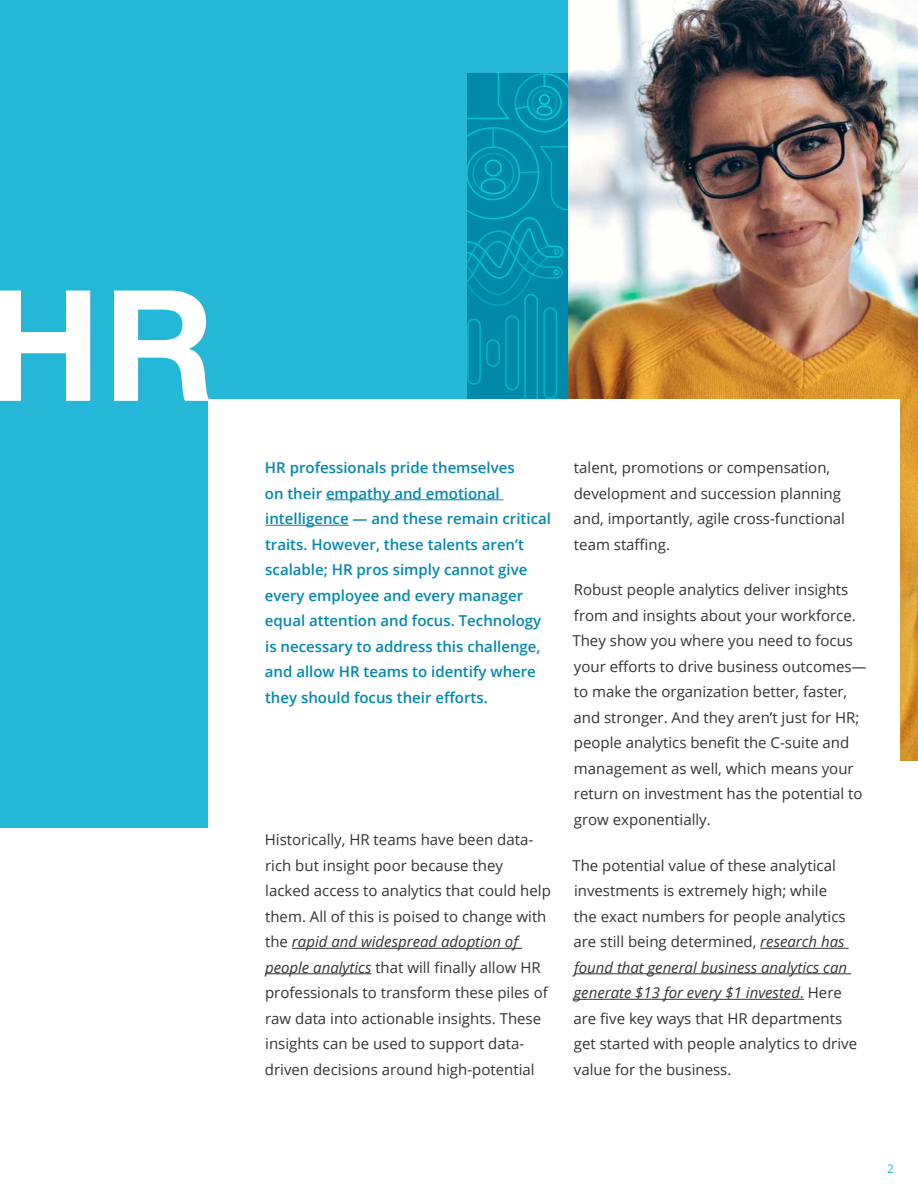
<style>
.page{position:relative;width:918px;height:1188px;background:#fff}
.page>*{position:absolute;margin:0;border:0;box-sizing:border-box;transform-origin:0 0}
.t1{font:15px/25.5px "Open Sans";color:#333}
.t2{font:600 15px/25.5px "Open Sans";color:#0089ab}
.t3{font:12px "Open Sans";color:#24b7d7}
.s1{font-style:italic}
</style>
<div class="page">
<img style="left:568px;top:0;width:350px;height:761px">
<div style="left:0;top:0;width:568px;height:827px;background:#24b7d7"></div>
<div style="left:467px;top:73px;width:101px;height:482px;background:#0089ab"></div>
<svg style="left:467px;top:73px;width:101px;height:233px"></svg>
<div style="left:467px;top:319px;width:14px;height:66px;border:2px solid #ccc;border-radius:6px"></div>
<div style="left:486px;top:339px;width:14px;height:28px;border:2px solid #ccc;border-radius:6px"></div>
<div style="left:505px;top:315px;width:14px;height:75px;border:2px solid #ccc;border-radius:6px"></div>
<div style="left:524px;top:294px;width:14px;height:120px;border:2px solid #ccc;border-radius:6px"></div>
<div style="left:543px;top:307px;width:14px;height:92px;border:2px solid #ccc;border-radius:6px"></div>
<div style="left:208px;top:400px;width:692px;height:749px;background:#fff"></div>
<svg style="left:0;top:291px;width:210px;height:110px"></svg>
<hr style="left:326px;top:499px;width:178px;height:1px;background:#0089ab">
<hr style="left:265px;top:525px;width:84px;height:1px;background:#0089ab">
<hr style="left:292px;top:948px;width:230px;height:1px;background:#333">
<hr style="left:265px;top:973px;width:106px;height:1px;background:#333">
<hr style="left:760px;top:948px;width:89px;height:1px;background:#333">
<hr style="left:574px;top:973px;width:277px;height:1px;background:#333">
<hr style="left:574px;top:999px;width:230px;height:1px;background:#333">
<p class="t2" style="left:265px;top:456px;width:288px">HR professionals pride themselves<br>on their empathy and emotional intelligence — and these remain critical traits. However, these talents aren’t scalable; HR pros simply cannot give every employee and every manager equal attention and focus. Technology is necessary to address this challenge, and allow HR teams to identify where they should focus their efforts.</p>
<p class="t1" style="left:265px;top:828px;width:288px">Historically, HR teams have been data&shy;rich but insight poor because they lacked access to analytics that could help them. All of this is poised to change with the <span class="s1">rapid and widespread adoption of people analytics</span> that will finally allow HR professionals to transform these piles of raw data into actionable insights. These insights can be used to support data&shy;driven decisions around high-potential</p>
<p class="t1" style="left:574px;top:456px;width:273px">talent, promotions or compensation, development and succession planning and, importantly, agile cross-functional team staffing.</p>
<p class="t1" style="left:572px;top:579px;width:296px">Robust people analytics deliver insights from and insights about your workforce.<br>They show you where you need to focus your efforts to drive business outcomes— to make the organization better, faster, and stronger. And they aren’t just for HR; people analytics benefit the C-suite and management as well, which means your return on investment has the potential to grow exponentially.</p>
<p class="t1" style="left:572px;top:854px;width:286px">The potential value of these analytical investments is extremely high; while<br>the exact numbers for people analytics are still being determined, <span class="s1">research has found that general business analytics can generate $13 for every $1 invested</span>. Here are five key ways that HR departments get started with people analytics to drive value for the business.</p>
<p class="t3" style="left:887px;top:1164px;width:8px">2</p>
</div>
